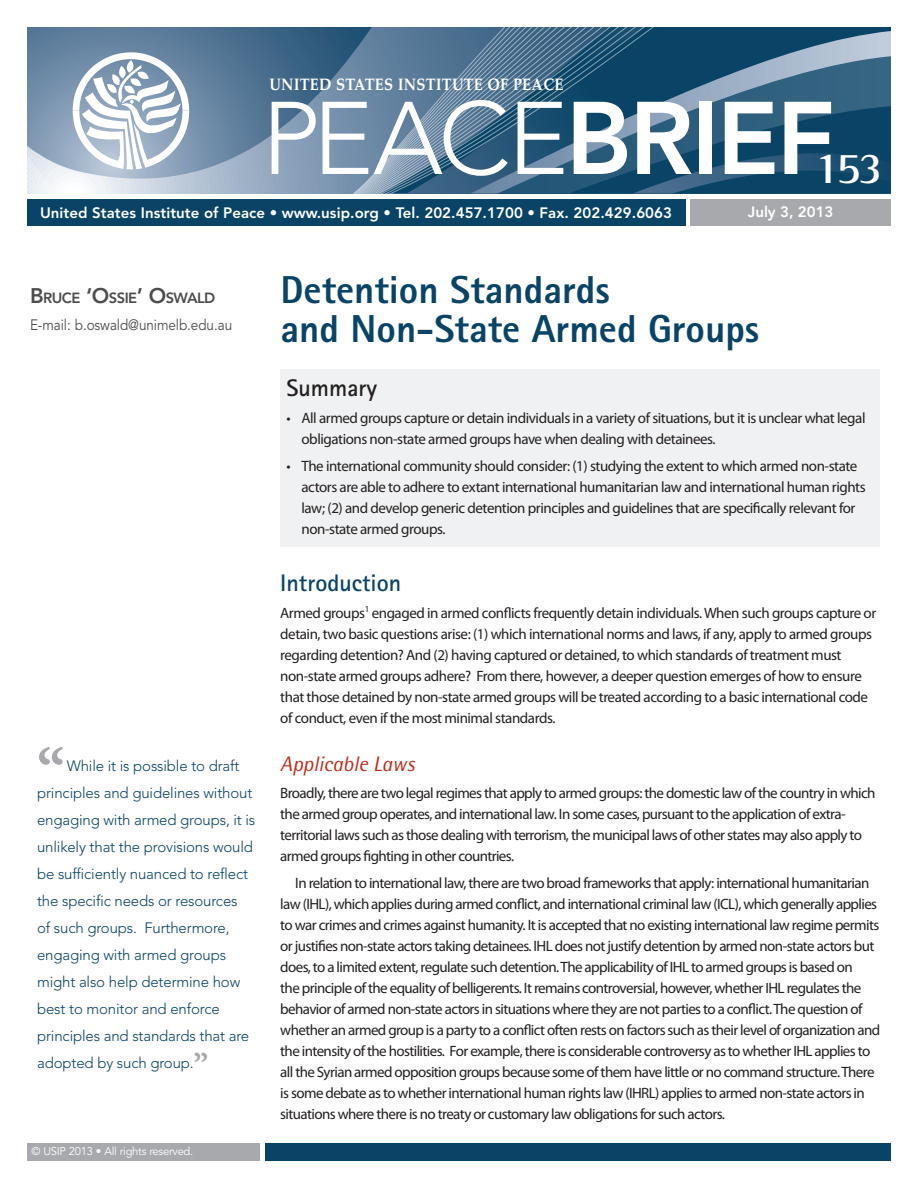
<style>
.page{position:relative;width:918px;height:1188px;background:#fff}
.page>*{position:absolute;margin:0;border:0;box-sizing:border-box;transform-origin:0 0}
.Paragraph_Style_2{font:300 102px "Avenir LT Std";letter-spacing:-.035em;color:#fff}
.Pullquote{font:700 63px "Minion Pro";color:#a8a9ad}
.Paragraph_Style_2-2{font:700 45px "Rotis Semi Serif";color:#fff}
.t1{font:800 39px/39px "Rotis Sans Serif";color:#094466}
.A1_head{font:700 24px "Rotis Sans Serif";color:#094466}
.A1_head_-_summary{font:700 24px "Rotis Sans Serif";color:#231f20}
.A2_head{font:italic 21px "Rotis Semi Sans";color:#c02d19}
.t2{font:700 16.5px "Palatino";letter-spacing:.015em;color:#fff;scale:.9 1}
.bodytext_indent{font:15px/21px "Myriad Pro";letter-spacing:-.04em;color:#231f20}
.bodytext{font:15px/21px "Myriad Pro";letter-spacing:-.035em;color:#231f20}
.Pullquote-2{font:300 15px/27px "Avenir LT Std";letter-spacing:-.01em;color:#094466}
.Date_-_front{font:800 15px "Avenir LT Std";letter-spacing:.005em;color:#fff}
.Board___Members__s{font:15px "Avenir LT Std";letter-spacing:-.005em;color:#4b4c4d;scale:.9 1}
.Left_author_Name{font:800 14.7px "Avenir LT Std";letter-spacing:-.035em;color:#4b4c4d}
.t3{font:11.25px "Avenir LT Std";letter-spacing:-.025em;color:#fff}
.s1{font-weight:800}
.s2{font-size:21px}
.s3{font-family:"Minion Pro";font-weight:700;font-size:33px;color:#a8a9ad}
</style>
<div class="page">
<svg style="left:27px;top:27px;width:864px;height:167px;background:#4d7491"></svg>
<div style="left:27px;top:199px;width:659px;height:27px;background:#094466"></div>
<div style="left:690px;top:199px;width:201px;height:27px;background:#a8a9ad"></div>
<svg style="left:73px;top:52px;width:116px;height:117px"></svg>
<div style="left:265px;top:1143px;width:626px;height:18px;background:#094466"></div>
<div style="left:27px;top:1143px;width:233px;height:18px;background:#a8a9ad"></div>
<div style="left:280px;top:369px;width:600px;height:178px;background:#f0f1f2"></div>
<p class="t2" style="left:269px;top:70px;width:328px">UNITED STATES INSTITUTE OF PEACE</p>
<p class="Paragraph_Style_2" style="left:262px;top:79px;width:575px">PEACE<span class="s1">BRIEF</span></p>
<p class="Paragraph_Style_2-2" style="left:815px;top:141px;width:70px">153</p>
<p class="Date_-_front" style="left:40px;top:204px;width:634px">United States Institute of Peace • www.usip.org • Tel. 202.457.1700 • Fax. 202.429.6063</p>
<p class="Date_-_front" style="left:748px;top:203px;width:87px">July 3, 2013</p>
<p class="Left_author_Name" style="left:30px;top:289px;width:187px"><span class="s2">B</span>RUCE <span class="s2">‘O</span>SSIE<span class="s2">’ O</span>SWALD</p>
<p class="Board___Members__s" style="left:30px;top:316px;width:226px">E-mail: b.oswald@unimelb.edu.au</p>
<p class="Pullquote" style="left:37px;top:727px;width:30px">“</p>
<p class="Pullquote-2" style="left:37px;top:752px;width:220px;text-indent:30px">While it is possible to draft principles and guidelines without engaging with armed groups, it is unlikely that the provisions would be sufficiently nuanced to reflect the specific needs or resources<br>of such groups. Furthermore, engaging with armed groups might also help determine how best to monitor and enforce principles and standards that are adopted by such group.<span class="s3">”</span></p>
<p class="t3" style="left:32px;top:1145px;width:163px">© USIP 2013 • All rights reserved.</p>
<p class="t1" style="left:280px;top:270px;width:480px">Detention Standards<br>and Non-State Armed Groups</p>
<p class="A1_head_-_summary" style="left:286px;top:373px;width:92px">Summary</p>
<p class="bodytext_indent" style="left:302px;top:407px;width:566px;text-indent:-15px">• All armed groups capture or detain individuals in a variety of situations, but it is unclear what legal obligations non-state armed groups have when dealing with detainees.</p>
<p class="bodytext_indent" style="left:302px;top:455px;width:566px;text-indent:-15px">• The international community should consider: (1) studying the extent to which armed non-state actors are able to adhere to extant international humanitarian law and international human rights law; (2) and develop generic detention principles and guidelines that are specifically relevant for non-state armed groups.</p>
<p class="A1_head" style="left:280px;top:568px;width:122px">Introduction</p>
<p class="bodytext" style="left:280px;top:602px;width:598px">Armed groups<sup>1</sup> engaged in armed conflicts frequently detain individuals.When such groups capture or detain, two basic questions arise: (1) which international norms and laws, if any, apply to armed groups regarding detention? And (2) having captured or detained, to which standards of treatment must non-state armed groups adhere? From there, however, a deeper question emerges of how to ensure that those detained by non-state armed groups will be treated according to a basic international code of conduct, even if the most minimal standards.</p>
<p class="A2_head" style="left:280px;top:751px;width:136px">Applicable Laws</p>
<p class="bodytext" style="left:280px;top:782px;width:597px">Broadly, there are two legal regimes that apply to armed groups: the domestic law of the country in which the armed group operates, and international law. In some cases, pursuant to the application of extra&shy;territorial laws such as those dealing with terrorism, the municipal laws of other states may also apply to armed groups fighting in other countries.</p>
<p class="bodytext_indent" style="left:280px;top:872px;width:601px;text-indent:15px">In relation to international law, there are two broad frameworks that apply: international humanitarian law (IHL), which applies during armed conflict, and international criminal law (ICL), which generally applies to war crimes and crimes against humanity. It is accepted that no existing international law regime permits or justifies non-state actors taking detainees. IHL does not justify detention by armed non-state actors but does, to a limited extent, regulate such detention.The applicability of IHL to armed groups is based on<br>the principle of the equality of belligerents. It remains controversial, however, whether IHL regulates the behavior of armed non-state actors in situations where they are not parties to a conflict.The question of whether an armed group is a party to a conflict often rests on factors such as their level of organization and the intensity of the hostilities. For example, there is considerable controversy as to whether IHL applies to all the Syrian armed opposition groups because some of them have little or no command structure.There is some debate as to whether international human rights law (IHRL) applies to armed non-state actors in situations where there is no treaty or customary law obligations for such actors.</p>
</div>
